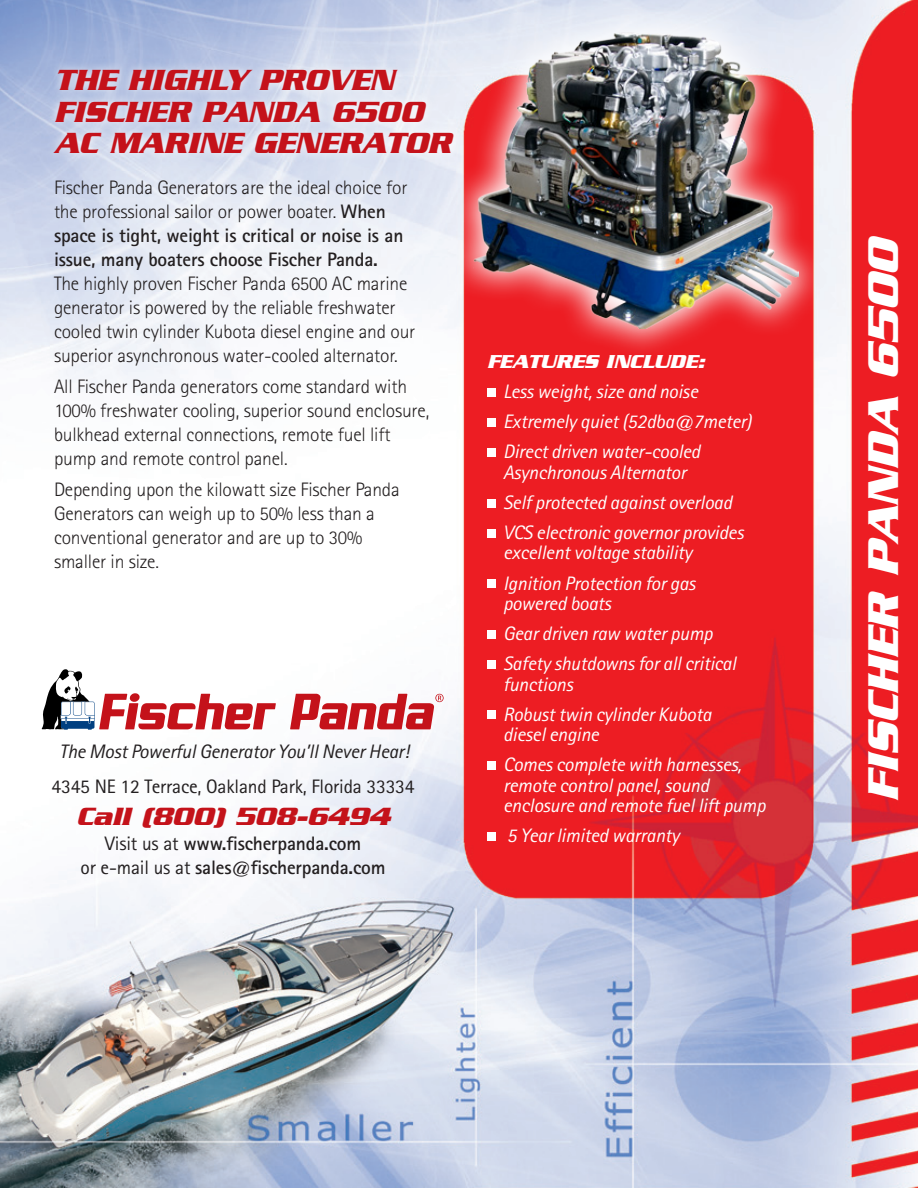
<style>
.page{position:relative;width:918px;height:1188px;background:#fff}
.page>*{position:absolute;margin:0;border:0;box-sizing:border-box;transform-origin:0 0}
.t1{font:italic 700 46.5px "Serpentine";color:#fff}
.t2{font:italic 700 31.5px "Serpentine";letter-spacing:-.01em;color:#c4121a}
.t3{font:italic 700 27px "Serpentine";letter-spacing:-.01em;color:#c4121a}
.t4{font:italic 700 20.25px "Serpentine";letter-spacing:-.01em;color:#fff}
.t5{font:300 19.5px/24px "Rotis Sans Serif";letter-spacing:-.01em;color:#231f20}
.t6{font:italic 19.5px/20.2px "Rotis Sans Serif";letter-spacing:-.01em;color:#fff}
.t7{font:700 19.5px "Rotis Sans Serif";letter-spacing:-.01em;color:#231f20}
.t8{font:italic 19.5px "Rotis Sans Serif";letter-spacing:-.01em;color:#231f20}
.t9{font:19.5px "Rotis Sans Serif";letter-spacing:-.01em;color:#231f20}
.s1{font-weight:700}
.s2{font-weight:400}
</style>
<div class="page">
<img style="left:0;top:0;width:918px;height:1188px">
<div style="left:46px;top:61px;width:417px;height:102px;background:#fff;opacity:.84"></div>
<div style="left:487px;top:388px;width:9px;height:8px;background:#fff"></div>
<div style="left:487px;top:418px;width:9px;height:9px;background:#fff"></div>
<div style="left:487px;top:448px;width:9px;height:9px;background:#fff"></div>
<div style="left:487px;top:499px;width:9px;height:8px;background:#fff"></div>
<div style="left:487px;top:529px;width:9px;height:9px;background:#fff"></div>
<div style="left:487px;top:579px;width:9px;height:9px;background:#fff"></div>
<div style="left:487px;top:630px;width:9px;height:9px;background:#fff"></div>
<div style="left:487px;top:660px;width:9px;height:9px;background:#fff"></div>
<div style="left:487px;top:711px;width:9px;height:8px;background:#fff"></div>
<div style="left:487px;top:761px;width:9px;height:9px;background:#fff"></div>
<div style="left:487px;top:832px;width:9px;height:9px;background:#fff"></div>
<svg style="left:443px;top:1px;width:385px;height:358px"></svg>
<img style="left:473px;top:32px;width:326px;height:297px">
<svg style="left:42px;top:669px;width:402px;height:61px"></svg>
<p class="t2" style="left:54px;top:62px;width:341px">THE HIGHLY PROVEN</p>
<p class="t2" style="left:54px;top:93px;width:371px">FISCHER PANDA 6500</p>
<p class="t2" style="left:54px;top:125px;width:399px">AC MARINE GENERATOR</p>
<p class="t5" style="left:54px;top:176px;width:363px">Fischer Panda Generators are the ideal choice for the professional sailor or power boater. <span class="s1">When space is tight, weight is critical or noise is an issue, many boaters choose Fischer Panda.<br></span>The highly proven Fischer Panda 6500 AC marine generator is powered by the reliable freshwater cooled twin cylinder Kubota diesel engine and our superior asynchronous water-cooled alternator.</p>
<p class="t5" style="left:54px;top:374px;width:377px">All Fischer Panda generators come standard with 100% freshwater cooling, superior sound enclosure, bulkhead external connections, remote fuel lift pump and remote control panel.</p>
<p class="t5" style="left:54px;top:477px;width:347px">Depending upon the kilowatt size Fischer Panda Generators can weigh up to 50% less than a conventional generator and are up to 30% smaller in size.</p>
<p class="t8" style="left:60px;top:740px;width:351px">The Most Powerful Generator You’ll Never Hear!</p>
<p class="t9" style="left:52px;top:775px;width:364px">4345 NE 12 Terrace, Oakland Park, Florida 33334</p>
<p class="t3" style="left:76px;top:801px;width:315px">Call (800) 508-6494</p>
<p class="t7" style="left:105px;top:831px;width:258px"><span class="s2">Visit us at</span> www.fischerpanda.com</p>
<p class="t7" style="left:81px;top:855px;width:306px"><span class="s2">or e-mail us at</span> sales@fischerpanda.com</p>
<p class="t4" style="left:487px;top:349px;width:220px">FEATURES INCLUDE:</p>
<p class="t6" style="left:503px;top:381px;width:196px">Less weight, size and noise</p>
<p class="t6" style="left:503px;top:412px;width:250px">Extremely quiet (52dba@7meter)</p>
<p class="t6" style="left:503px;top:442px;width:199px">Direct driven water-cooled<br>Asynchronous Alternator</p>
<p class="t6" style="left:503px;top:492px;width:231px">Self protected against overload</p>
<p class="t6" style="left:503px;top:523px;width:242px">VCS electronic governor provides excellent voltage stability</p>
<p class="t6" style="left:503px;top:573px;width:194px">Ignition Protection for gas powered boats</p>
<p class="t6" style="left:503px;top:624px;width:211px">Gear driven raw water pump</p>
<p class="t6" style="left:503px;top:654px;width:235px">Safety shutdowns for all critical functions</p>
<p class="t6" style="left:503px;top:704px;width:210px">Robust twin cylinder Kubota diesel engine</p>
<p class="t6" style="left:503px;top:755px;width:264px">Comes complete with harnesses, remote control panel, sound enclosure and remote fuel lift pump</p>
<p class="t6" style="left:507px;top:825px;width:174px">5 Year limited warranty</p>
<p class="t1" style="left:856px;top:802px;width:569px;rotate:-90deg">FISCHER PANDA 6500</p>
</div>
